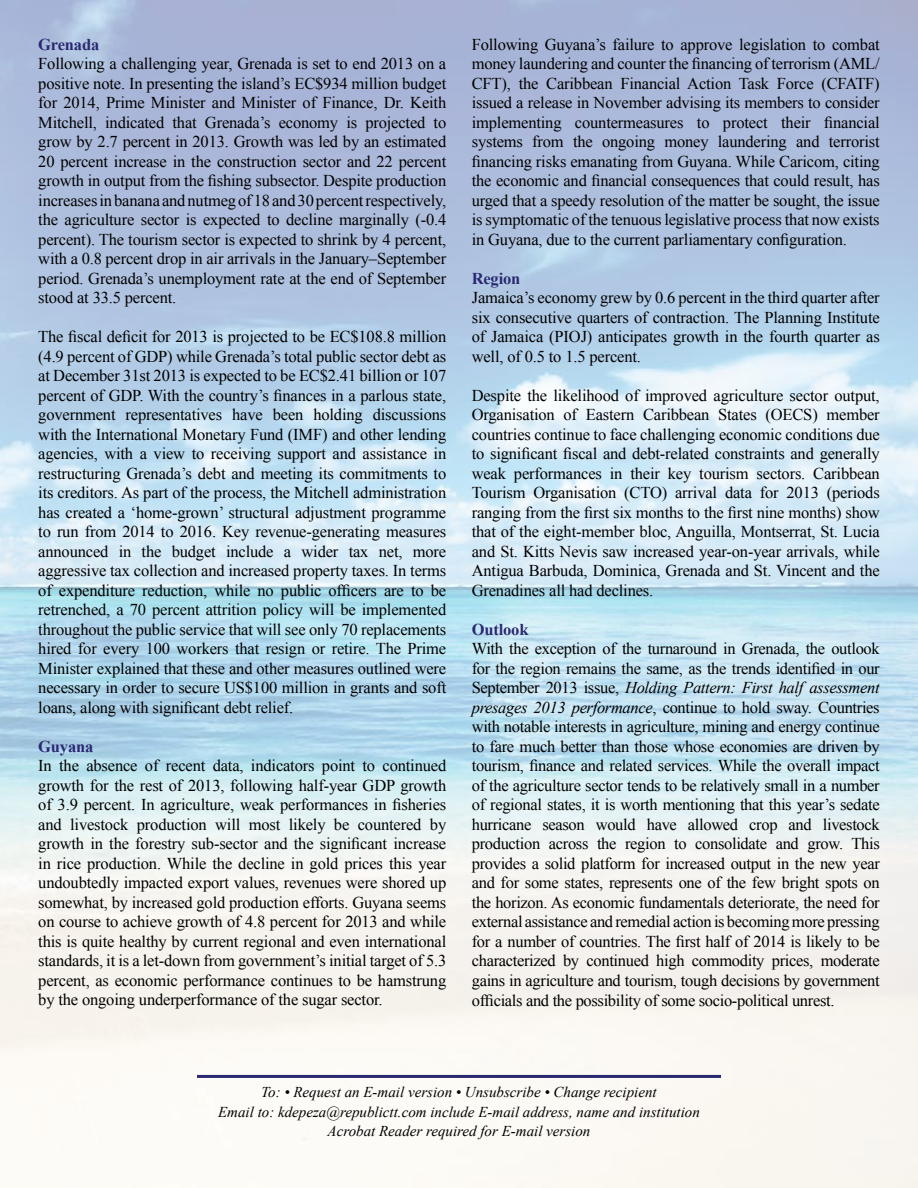
<style>
.page{position:relative;width:918px;height:1188px;background:#fff}
.page>*{position:absolute;margin:0;border:0;box-sizing:border-box;transform-origin:0 0}
.t1{font:16.5px/19.5px "Times New Roman";letter-spacing:-.01em;color:#000;text-align:justify}
.t2{font:700 16.5px "Times New Roman";letter-spacing:-.01em;color:#292871}
.t3{font:italic 15px/19.5px "Times New Roman";color:#000;text-align:center}
.s1{font-style:italic}
</style>
<div class="page">
<hr style="left:197px;top:1075px;width:524px;height:3px;background:#292871">
<p class="t2" style="left:38px;top:33px;width:63px">Grenada</p>
<p class="t1" style="left:38px;top:54px;width:410px">Following a challenging year, Grenada is set to end 2013 on a positive note. In presenting the island’s EC$934 million budget for 2014, Prime Minister and Minister of Finance, Dr. Keith Mitchell, indicated that Grenada’s economy is projected to grow by 2.7 percent in 2013. Growth was led by an estimated 20 percent increase in the construction sector and 22 percent growth in output from the fishing subsector. Despite production increases in banana and nutmeg of 18 and 30 percent respectively, the agriculture sector is expected to decline marginally (-0.4 percent). The tourism sector is expected to shrink by 4 percent, with a 0.8 percent drop in air arrivals in the January–September period. Grenada’s unemployment rate at the end of September stood at 33.5 percent.</p>
<p class="t1" style="left:38px;top:327px;width:410px">The fiscal deficit for 2013 is projected to be EC$108.8 million (4.9 percent of GDP) while Grenada’s total public sector debt as at December 31st 2013 is expected to be EC$2.41 billion or 107 percent of GDP. With the country’s finances in a parlous state, government representatives have been holding discussions with the International Monetary Fund (IMF) and other lending agencies, with a view to receiving support and assistance in restructuring Grenada’s debt and meeting its commitments to its creditors. As part of the process, the Mitchell administration has created a ‘home-grown’ structural adjustment programme to run from 2014 to 2016. Key revenue-generating measures announced in the budget include a wider tax net, more aggressive tax collection and increased property taxes. In terms of expenditure reduction, while no public officers are to be retrenched, a 70 percent attrition policy will be implemented throughout the public service that will see only 70 replacements hired for every 100 workers that resign or retire. The Prime Minister explained that these and other measures outlined were necessary in order to secure US$100 million in grants and soft loans, along with significant debt relief.</p>
<p class="t2" style="left:38px;top:735px;width:57px">Guyana</p>
<p class="t1" style="left:38px;top:756px;width:410px">In the absence of recent data, indicators point to continued growth for the rest of 2013, following half-year GDP growth of 3.9 percent. In agriculture, weak performances in fisheries and livestock production will most likely be countered by growth in the forestry sub-sector and the significant increase in rice production. While the decline in gold prices this year undoubtedly impacted export values, revenues were shored up somewhat, by increased gold production efforts. Guyana seems on course to achieve growth of 4.8 percent for 2013 and while this is quite healthy by current regional and even international standards, it is a let-down from government’s initial target of 5.3 percent, as economic performance continues to be hamstrung by the ongoing underperformance of the sugar sector.</p>
<p class="t1" style="left:472px;top:34px;width:410px">Following Guyana’s failure to approve legislation to combat money laundering and counter the financing of terrorism (AML/ CFT), the Caribbean Financial Action Task Force (CFATF) issued a release in November advising its members to consider implementing countermeasures to protect their financial systems from the ongoing money laundering and terrorist financing risks emanating from Guyana. While Caricom, citing the economic and financial consequences that could result, has urged that a speedy resolution of the matter be sought, the issue is symptomatic of the tenuous legislative process that now exists in Guyana, due to the current parliamentary configuration.</p>
<p class="t2" style="left:472px;top:267px;width:50px">Region</p>
<p class="t1" style="left:472px;top:288px;width:410px">Jamaica’s economy grew by 0.6 percent in the third quarter after six consecutive quarters of contraction. The Planning Institute of Jamaica (PIOJ) anticipates growth in the fourth quarter as well, of 0.5 to 1.5 percent.</p>
<p class="t1" style="left:472px;top:385px;width:410px">Despite the likelihood of improved agriculture sector output, Organisation of Eastern Caribbean States (OECS) member countries continue to face challenging economic conditions due to significant fiscal and debt-related constraints and generally weak performances in their key tourism sectors. Caribbean Tourism Organisation (CTO) arrival data for 2013 (periods ranging from the first six months to the first nine months) show that of the eight-member bloc, Anguilla, Montserrat, St. Lucia and St. Kitts Nevis saw increased year-on-year arrivals, while Antigua Barbuda, Dominica, Grenada and St. Vincent and the Grenadines all had declines.</p>
<p class="t2" style="left:472px;top:618px;width:58px">Outlook</p>
<p class="t1" style="left:472px;top:639px;width:410px">With the exception of the turnaround in Grenada, the outlook for the region remains the same, as the trends identified in our September 2013 issue, <span class="s1">Holding Pattern: First half assessment presages 2013 performance</span>, continue to hold sway. Countries with notable interests in agriculture, mining and energy continue to fare much better than those whose economies are driven by tourism, finance and related services. While the overall impact of the agriculture sector tends to be relatively small in a number of regional states, it is worth mentioning that this year’s sedate hurricane season would have allowed crop and livestock production across the region to consolidate and grow. This provides a solid platform for increased output in the new year and for some states, represents one of the few bright spots on the horizon. As economic fundamentals deteriorate, the need for external assistance and remedial action is becoming more pressing for a number of countries. The first half of 2014 is likely to be characterized by continued high commodity prices, moderate gains in agriculture and tourism, tough decisions by government officials and the possibility of some socio-political unrest.</p>
<p class="t3" style="left:218px;top:1082px;width:483px">To: • Request an E-mail version • Unsubscribe • Change recipient<br>Email to: kdepeza@republictt.com include E-mail address, name and institution<br>Acrobat Reader required for E-mail version</p>
</div>
